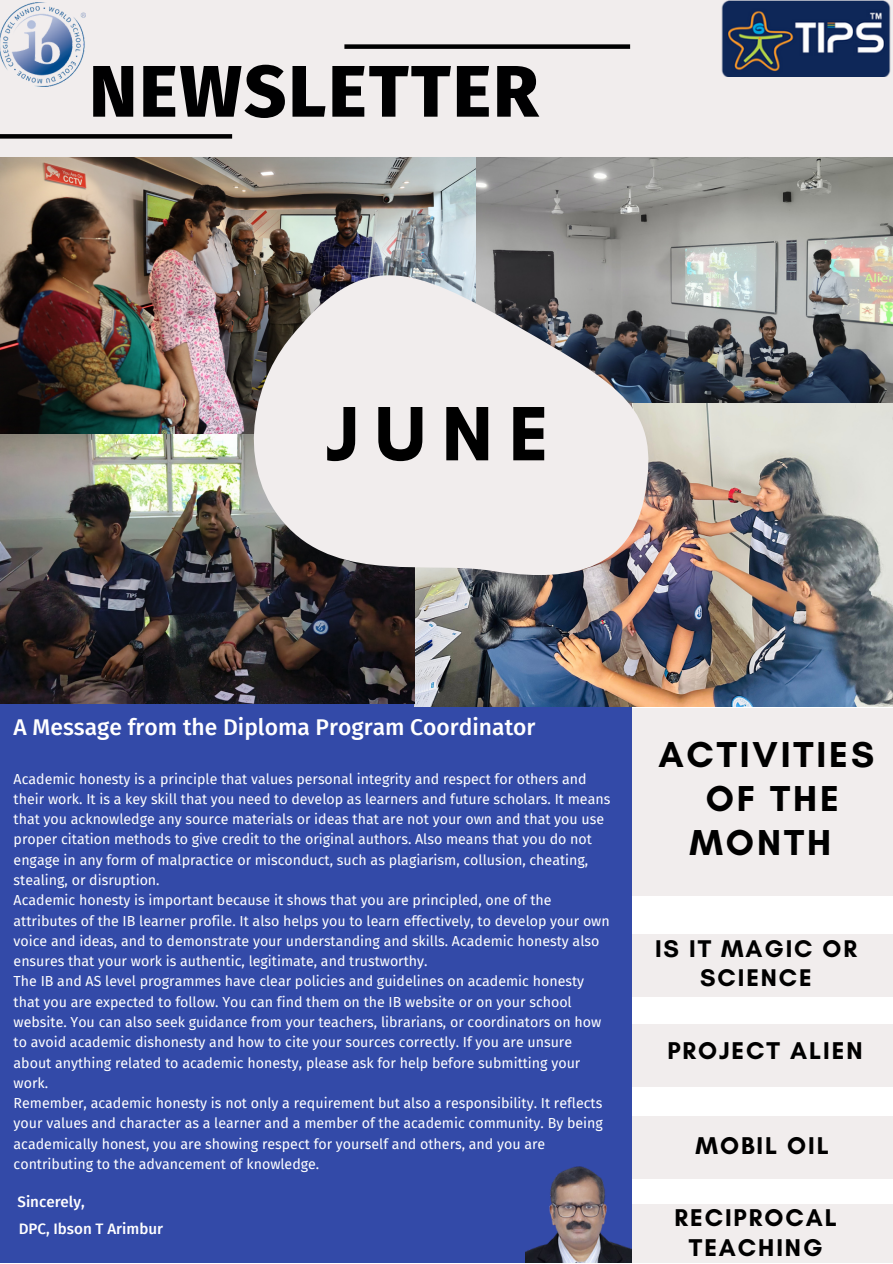
<style>
.page{position:relative;width:893px;height:1264px;background:#fff}
.page>*{position:absolute;margin:0;border:0;box-sizing:border-box;transform-origin:0 0}
.t1{font:700 78.45px "Glacial Indifference";color:#000}
.t2{font:800 72.9px "Fira Sans";letter-spacing:.03em;color:#000001}
.t3{font:700 36.75px/43.8px "Glacial Indifference";letter-spacing:.08em;color:#000;text-align:center}
.t4{font:700 24.75px/29.2px "Glacial Indifference";letter-spacing:.08em;color:#000;text-align:center}
.t5{font:700 24.6px/29.4px "Glacial Indifference";letter-spacing:.08em;color:#000;text-align:center}
.t6{font:500 22.8px "Fira Sans";color:#fff}
.t7{font:500 15.15px "Fira Sans";color:#fff}
.t8{font:14.25px/20.2px "Fira Sans";color:#fff}
</style>
<div class="page">
<div style="left:547px;top:805px;width:345px;height:90px;background:#f1eded"></div>
<div style="left:551px;top:934px;width:341px;height:63px;background:#f1eded"></div>
<div style="left:547px;top:1203px;width:345px;height:59px;background:#f1eded"></div>
<div style="left:547px;top:707px;width:345px;height:98px;background:#f1eded"></div>
<div style="left:550px;top:1024px;width:342px;height:62px;background:#f1eded"></div>
<div style="left:547px;top:1116px;width:345px;height:63px;background:#f1eded"></div>
<div style="left:0;top:648px;width:631px;height:614px;background:#334aa8"></div>
<div style="left:0;top:0;width:892px;height:210px;background:#f1eded"></div>
<div style="left:344px;top:44px;width:286px;height:5px;background:#000001"></div>
<div style="left:0;top:134px;width:232px;height:5px;background:#000001"></div>
<img style="left:475px;top:157px;width:417px;height:246px">
<img style="left:415px;top:403px;width:477px;height:303px">
<img style="left:0;top:434px;width:415px;height:270px">
<img style="left:0;top:157px;width:475px;height:277px">
<img style="left:235px;top:246px;width:425px;height:336px">
<img style="left:721px;top:0;width:170px;height:76px">
<img style="left:0;top:2px;width:85px;height:85px">
<img style="left:525px;top:1166px;width:106px;height:96px">
<p class="t2" style="left:89px;top:48px;width:450px">NEWSLETTER</p>
<p class="t1" style="left:325px;top:386px;width:225px">JUNE</p>
<p class="t6" style="left:14px;top:713px;width:523px">A Message from the Diploma Program Coordinator</p>
<p class="t8" style="left:14px;top:768px;width:598px">Academic honesty is a principle that values personal integrity and respect for others and their work. It is a key skill that you need to develop as learners and future scholars. It means that you acknowledge any source materials or ideas that are not your own and that you use proper citation methods to give credit to the original authors. Also means that you do not engage in any form of malpractice or misconduct, such as plagiarism, collusion, cheating, stealing, or disruption.</p>
<p class="t8" style="left:14px;top:890px;width:597px">Academic honesty is important because it shows that you are principled, one of the attributes of the IB learner profile. It also helps you to learn effectively, to develop your own voice and ideas, and to demonstrate your understanding and skills. Academic honesty also ensures that your work is authentic, legitimate, and trustworthy.</p>
<p class="t8" style="left:14px;top:971px;width:589px">The IB and AS level programmes have clear policies and guidelines on academic honesty that you are expected to follow. You can find them on the IB website or on your school website. You can also seek guidance from your teachers, librarians, or coordinators on how to avoid academic dishonesty and how to cite your sources correctly. If you are unsure about anything related to academic honesty, please ask for help before submitting your work.</p>
<p class="t8" style="left:14px;top:1093px;width:591px">Remember, academic honesty is not only a requirement but also a responsibility. It reflects your values and character as a learner and a member of the academic community. By being academically honest, you are showing respect for yourself and others, and you are contributing to the advancement of knowledge.</p>
<p class="t7" style="left:18px;top:1193px;width:69px">Sincerely,</p>
<p class="t7" style="left:19px;top:1219px;width:146px">DPC, Ibson T Arimbur</p>
<p class="t3" style="left:658px;top:732px;width:217px">ACTIVITIES</p>
<p class="t3" style="left:689px;top:776px;width:151px">OF THE<br>MONTH</p>
<p class="t5" style="left:655px;top:933px;width:203px">IS IT MAGIC OR<br>SCIENCE</p>
<p class="t4" style="left:667px;top:1035px;width:197px">PROJECT ALIEN</p>
<p class="t4" style="left:695px;top:1130px;width:135px">MOBIL OIL</p>
<p class="t4" style="left:674px;top:1203px;width:164px">RECIPROCAL<br>TEACHING</p>
</div>
